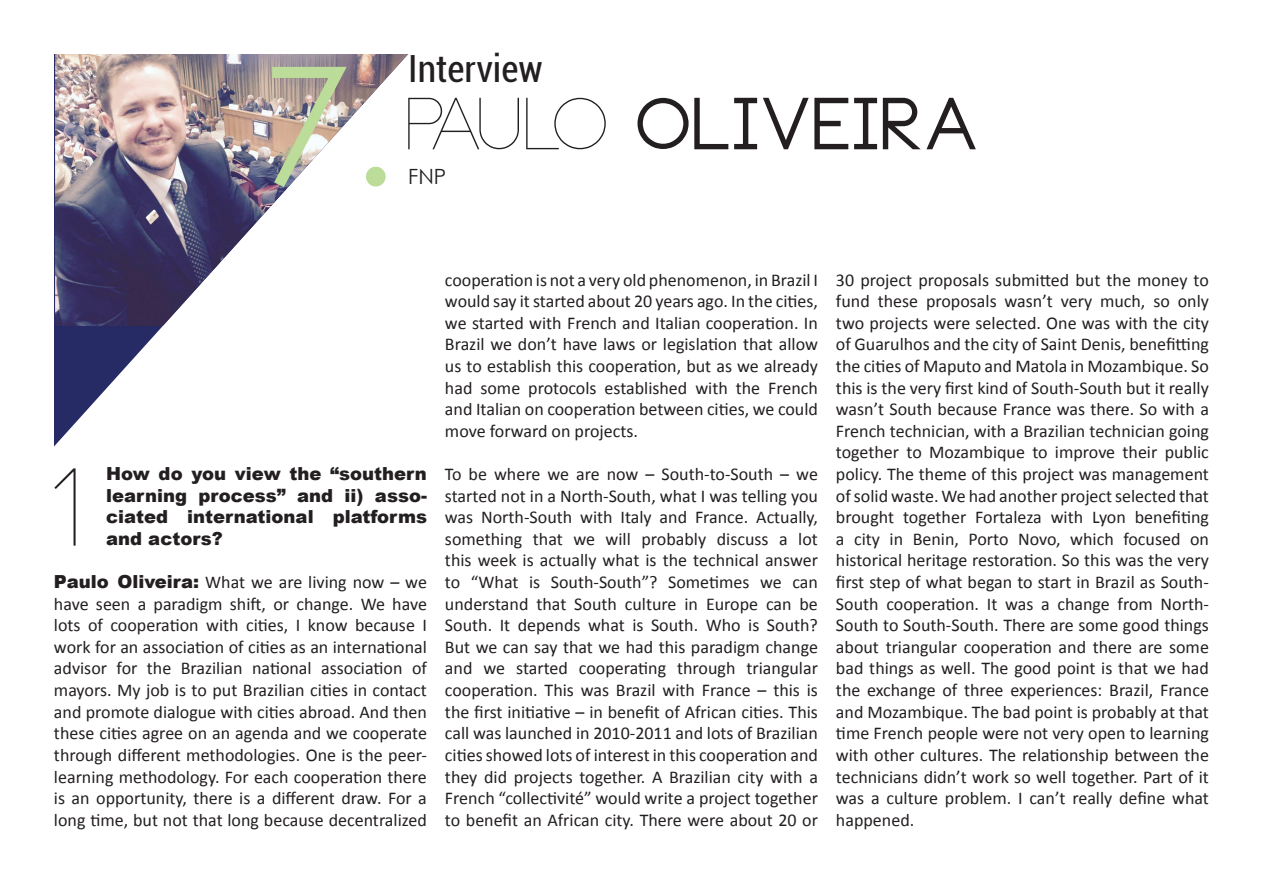
<style>
.page{position:relative;width:1263px;height:893px;background:#fff}
.page>*{position:absolute;margin:0;border:0;box-sizing:border-box;transform-origin:0 0}
.t1{font:163.5px "Century Gothic";color:#bcdc99}
.t2{font:100 108px "Neou";color:#231f20}
.t3{font:700 72px "Neou";color:#231f20}
.t4{font:condensed 37.5px "Roboto";color:#231f20}
.t5{font:21px "Century Gothic";color:#231f20}
.t6{font:18px/21.6px "Calibri";color:#231f20;text-align:justify}
.t7{font:900 18px/21.6px "Arial";color:#231f20;text-align:justify}
.s1{font-weight:100}
.s2{font-family:"Arial";font-weight:900}
</style>
<div class="page">
<svg style="left:54px;top:54px;width:109px;height:392px;fill:#262a65"></svg>
<img style="left:55px;top:54px;width:353px;height:272px">
<h1 class="t1" style="left:260px;top:26px;width:137px">7.</h1>
<h3 class="t4" style="left:408px;top:43px;width:136px">Interview</h3>
<h3 class="t3" style="left:408px;top:88px;width:575px"><span class="s1">PAULO</span> OLIVEIRA</h3>
<p class="t5" style="left:408px;top:163px;width:40px">FNP</p>
<p class="t7" style="left:106px;top:462px;width:322px">How do you view the “southern learning process” and ii) asso&shy;ciated international platforms and actors?</p>
<p class="t6" style="left:54px;top:571px;width:374px"><span class="s2">Paulo Oliveira:</span> What we are living now – we have seen a paradigm shift, or change. We have lots of cooperation with cities, I know because I work for an association of cities as an international advisor for the Brazilian national association of mayors. My job is to put Brazilian cities in contact and promote dialogue with cities abroad. And then these cities agree on an agenda and we cooperate through different methodologies. One is the peer&shy;learning methodology. For each cooperation there is an opportunity, there is a different draw. For a long time, but not that long because decentralized</p>
<h2 class="t2" style="left:30px;top:454px;width:72px">1</h2>
<p class="t6" style="left:445px;top:269px;width:374px">cooperation is not a very old phenomenon, in Brazil I would say it started about 20 years ago. In the cities, we started with French and Italian cooperation. In Brazil we don’t have laws or legislation that allow us to establish this cooperation, but as we already had some protocols established with the French and Italian on cooperation between cities, we could move forward on projects.</p>
<p class="t6" style="left:445px;top:463px;width:374px">To be where we are now – South-to-South – we started not in a North-South, what I was telling you was North-South with Italy and France. Actually, something that we will probably discuss a lot this week is actually what is the technical answer to “What is South-South”? Sometimes we can understand that South culture in Europe can be South. It depends what is South. Who is South?<br>But we can say that we had this paradigm change and we started cooperating through triangular cooperation. This was Brazil with France – this is the first initiative – in benefit of African cities. This call was launched in 2010-2011 and lots of Brazilian cities showed lots of interest in this cooperation and they did projects together. A Brazilian city with a French “collectivité” would write a project together to benefit an African city. There were about 20 or</p>
<p class="t6" style="left:836px;top:269px;width:374px">30 project proposals submitted but the money to fund these proposals wasn’t very much, so only two projects were selected. One was with the city of Guarulhos and the city of Saint Denis, benefitting the cities of Maputo and Matola in Mozambique. So this is the very first kind of South-South but it really wasn’t South because France was there. So with a French technician, with a Brazilian technician going together to Mozambique to improve their public policy. The theme of this project was management of solid waste. We had another project selected that brought together Fortaleza with Lyon benefiting a city in Benin, Porto Novo, which focused on historical heritage restoration. So this was the very first step of what began to start in Brazil as South-South cooperation. It was a change from North-South to South-South. There are some good things about triangular cooperation and there are some bad things as well. The good point is that we had the exchange of three experiences: Brazil, France and Mozambique. The bad point is probably at that time French people were not very open to learning with other cultures. The relationship between the technicians didn’t work so well together. Part of it was a culture problem. I can’t really define what happened.</p>
</div>
